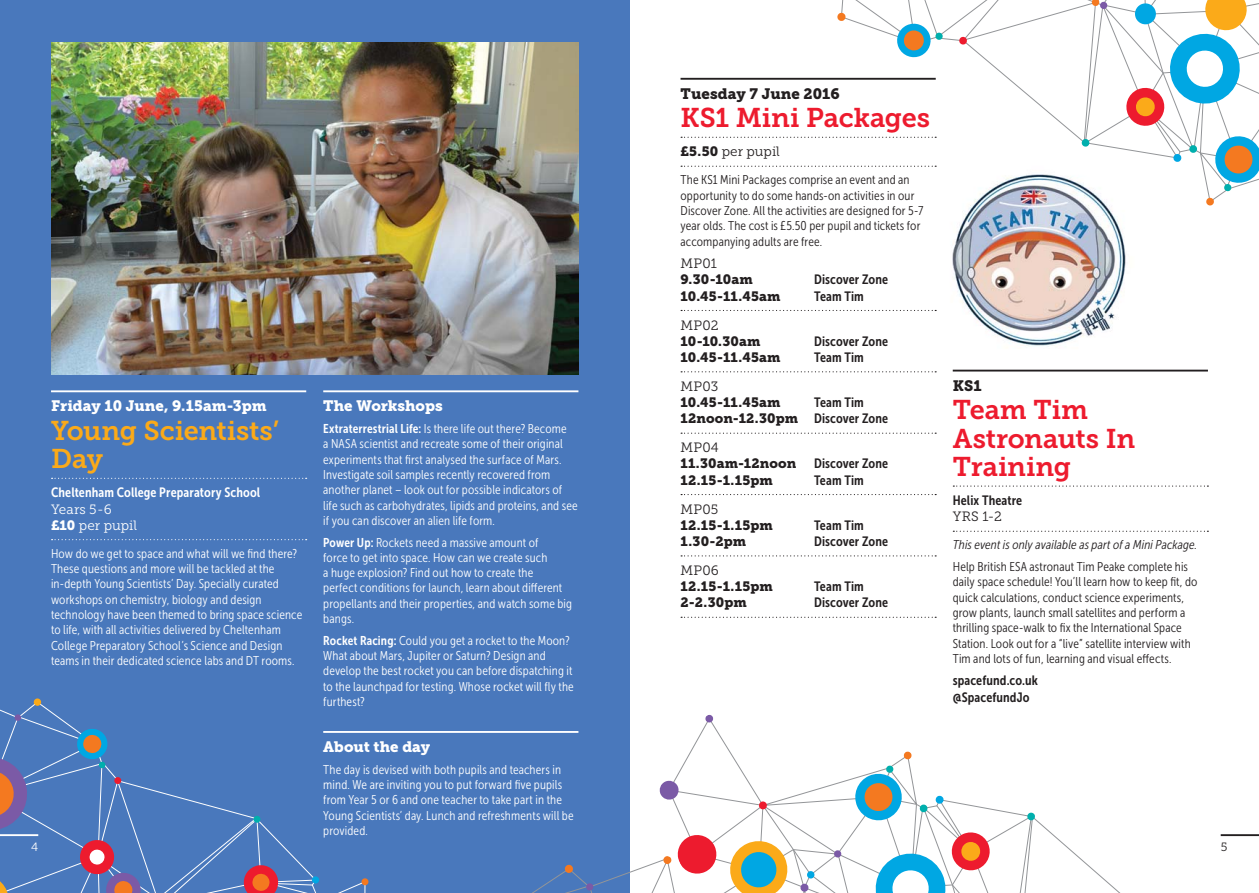
<style>
.page{position:relative;width:1259px;height:893px;background:#fff}
.page>*{position:absolute;margin:0;border:0;box-sizing:border-box;transform-origin:0 0}
.t1{font:27px/28.5px "Museo Slab 700";letter-spacing:-.005em;color:#ed1b2e}
.t2{font:27px/28.5px "Museo Slab 700";letter-spacing:-.005em;color:#fbaa19}
.t3{font:15px "Museo Slab 900";color:#fff}
.t4{font:15px "Museo Slab 900";color:#231f20}
.t5{font:13.5px "Museo Slab 900";letter-spacing:.01em;color:#231f20}
.t6{font:13.5px/16.2px "Museo Sans Condensed 700";letter-spacing:.01em;color:#231f20}
.t7{font:13.5px "Museo Slab 300";letter-spacing:.015em;color:#231f20}
.t8{font:13.5px "Museo Sans Condensed 700";letter-spacing:.01em;color:#fff}
.t9{font:13.5px/16.2px "Museo Slab 300";letter-spacing:.005em;color:#fff}
.t10{font:12.75px/15.3px "Museo Sans Condensed 300";letter-spacing:.01em;color:#fff}
.t11{font:12.75px/15.3px "Museo Sans Condensed 300";letter-spacing:.01em;color:#231f20}
.t12{font:italic 12.75px "Museo Sans Condensed 300";letter-spacing:.01em;color:#231f20}
.t13{font:12px "Museo Slab 300";color:#fff}
.t14{font:12px "Museo Slab 300";color:#231f20}
.s1{font-family:"Museo Slab 900"}
.s2{font-family:"Museo Sans Condensed 700"}
</style>
<div class="page">
<div style="left:0;top:0;width:629px;height:893px;background:#4978bc"></div>
<img style="left:952px;top:206px;width:174px;height:140px">
<hr style="left:952px;top:370px;width:256px;height:1px;background:#231f20">
<svg style="left:953px;top:485px;width:255px;height:2px"></svg>
<svg style="left:953px;top:531px;width:255px;height:1px"></svg>
<hr style="left:1220px;top:834px;width:39px;height:2px;background:#231f20">
<img style="left:51px;top:43px;width:527px;height:332px">
<hr style="left:51px;top:390px;width:255px;height:2px;background:#fff">
<svg style="left:52px;top:478px;width:255px;height:1px"></svg>
<svg style="left:52px;top:539px;width:255px;height:1px"></svg>
<svg style="left:0;top:698px;width:369px;height:195px"></svg>
<svg style="left:532px;top:714px;width:588px;height:179px"></svg>
<hr style="left:680px;top:78px;width:255px;height:2px;background:#231f20">
<svg style="left:681px;top:0;width:578px;height:206px"></svg>
<svg style="left:681px;top:310px;width:255px;height:1px"></svg>
<svg style="left:681px;top:371px;width:255px;height:1px"></svg>
<svg style="left:681px;top:433px;width:255px;height:1px"></svg>
<svg style="left:681px;top:494px;width:255px;height:1px"></svg>
<svg style="left:681px;top:555px;width:255px;height:1px"></svg>
<svg style="left:681px;top:617px;width:255px;height:1px"></svg>
<hr style="left:323px;top:390px;width:255px;height:2px;background:#fff">
<hr style="left:323px;top:731px;width:255px;height:2px;background:#fff">
<p class="t3" style="left:51px;top:401px;width:217px">Friday 10 June, 9.15am-3pm</p>
<h1 class="t2" style="left:51px;top:419px;width:230px">Young Scientists’<br>Day</h1>
<p class="t8" style="left:51px;top:488px;width:211px">Cheltenham College Preparatory School</p>
<p class="t9" style="left:51px;top:502px;width:87px">Years 5-6 <span class="s1">£10</span> per pupil</p>
<p class="t10" style="left:51px;top:547px;width:253px">How do we get to space and what will we find there?<br>These questions and more will be tackled at the in-depth Young Scientists’ Day. Specially curated workshops on chemistry, biology and design technology have been themed to bring space science to life, with all activities delivered by Cheltenham College Preparatory School’s Science and Design teams in their dedicated science labs and DT rooms.</p>
<p class="t3" style="left:323px;top:401px;width:121px">The Workshops</p>
<p class="t10" style="left:323px;top:422px;width:256px"><span class="s2">Extraterrestrial Life:</span> Is there life out there? Become<br>a NASA scientist and recreate some of their original experiments that first analysed the surface of Mars.<br>Investigate soil samples recently recovered from another planet – look out for possible indicators of life such as carbohydrates, lipids and proteins, and see if you can discover an alien life form.</p>
<p class="t10" style="left:323px;top:536px;width:250px"><span class="s2">Power Up:</span> Rockets need a massive amount of<br>force to get into space. How can we create such<br>a huge explosion? Find out how to create the<br>perfect conditions for launch, learn about different propellants and their properties, and watch some big bangs.</p>
<p class="t10" style="left:323px;top:634px;width:252px"><span class="s2">Rocket Racing:</span> Could you get a rocket to the Moon?<br>What about Mars, Jupiter or Saturn? Design and develop the best rocket you can before dispatching it to the launchpad for testing. Whose rocket will fly the furthest?</p>
<p class="t3" style="left:323px;top:741px;width:108px">About the day</p>
<p class="t10" style="left:323px;top:763px;width:252px">The day is devised with both pupils and teachers in mind. We are inviting you to put forward five pupils from Year 5 or 6 and one teacher to take part in the Young Scientists’ day. Lunch and refreshments will be provided.</p>
<p class="t4" style="left:680px;top:88px;width:161px">Tuesday 7 June 2016</p>
<h1 class="t1" style="left:680px;top:106px;width:251px">KS1 Mini Packages</h1>
<p class="t7" style="left:680px;top:147px;width:101px"><span class="s1">£5.50</span> per pupil</p>
<p class="t11" style="left:680px;top:174px;width:244px">The KS1 Mini Packages comprise an event and an opportunity to do some hands-on activities in our Discover Zone. All the activities are designed for 5-7 year olds. The cost is £5.50 per pupil and tickets for accompanying adults are free.</p>
<p class="t7" style="left:680px;top:259px;width:38px">MP01</p>
<p class="t5" style="left:680px;top:275px;width:74px">9.30-10am</p>
<p class="t6" style="left:814px;top:273px;width:76px">Discover Zone</p>
<p class="t5" style="left:680px;top:291px;width:101px">10.45-11.45am</p>
<p class="t6" style="left:814px;top:289px;width:51px">Team Tim</p>
<p class="t7" style="left:680px;top:320px;width:39px">MP02</p>
<p class="t5" style="left:680px;top:336px;width:81px">10-10.30am</p>
<p class="t6" style="left:814px;top:334px;width:76px">Discover Zone</p>
<p class="t5" style="left:680px;top:352px;width:101px">10.45-11.45am</p>
<p class="t6" style="left:814px;top:350px;width:51px">Team Tim</p>
<p class="t7" style="left:680px;top:381px;width:39px">MP03</p>
<p class="t5" style="left:680px;top:397px;width:101px">10.45-11.45am</p>
<p class="t6" style="left:814px;top:396px;width:51px">Team Tim</p>
<p class="t5" style="left:680px;top:414px;width:209px">12noon-12.30pm <span class="s2">Discover Zone</span></p>
<p class="t7" style="left:680px;top:443px;width:40px">MP04</p>
<p class="t5" style="left:680px;top:459px;width:117px">11.30am-12noon</p>
<p class="t6" style="left:814px;top:457px;width:76px">Discover Zone</p>
<p class="t5" style="left:680px;top:475px;width:94px">12.15-1.15pm</p>
<p class="t6" style="left:814px;top:473px;width:51px">Team Tim</p>
<p class="t7" style="left:680px;top:504px;width:39px">MP05</p>
<p class="t5" style="left:680px;top:520px;width:94px">12.15-1.15pm</p>
<p class="t6" style="left:814px;top:518px;width:51px">Team Tim</p>
<p class="t5" style="left:680px;top:536px;width:67px">1.30-2pm</p>
<p class="t6" style="left:814px;top:534px;width:76px">Discover Zone</p>
<p class="t7" style="left:680px;top:565px;width:40px">MP06</p>
<p class="t5" style="left:680px;top:581px;width:94px">12.15-1.15pm</p>
<p class="t6" style="left:814px;top:580px;width:51px">Team Tim</p>
<p class="t5" style="left:680px;top:598px;width:68px">2-2.30pm</p>
<p class="t6" style="left:814px;top:596px;width:76px">Discover Zone</p>
<p class="t4" style="left:952px;top:380px;width:30px">KS1</p>
<h1 class="t1" style="left:952px;top:398px;width:184px">Team Tim<br>Astronauts In<br>Training</h1>
<p class="t6" style="left:952px;top:494px;width:71px">Helix Theatre</p>
<p class="t7" style="left:952px;top:512px;width:51px">YRS 1-2</p>
<p class="t12" style="left:952px;top:540px;width:246px">This event is only available as part of a Mini Package.</p>
<p class="t11" style="left:952px;top:560px;width:246px">Help British ESA astronaut Tim Peake complete his daily space schedule! You’ll learn how to keep fit, do quick calculations, conduct science experiments, grow plants, launch small satellites and perform a thrilling space-walk to fix the International Space Station. Look out for a “live” satellite interview with Tim and lots of fun, learning and visual effects.</p>
<p class="t6" style="left:952px;top:674px;width:87px">spacefund.co.uk @SpacefundJo</p>
<p class="t13" style="left:31px;top:842px;width:9px">4</p>
<p class="t14" style="left:1220px;top:842px;width:8px">5</p>
</div>
